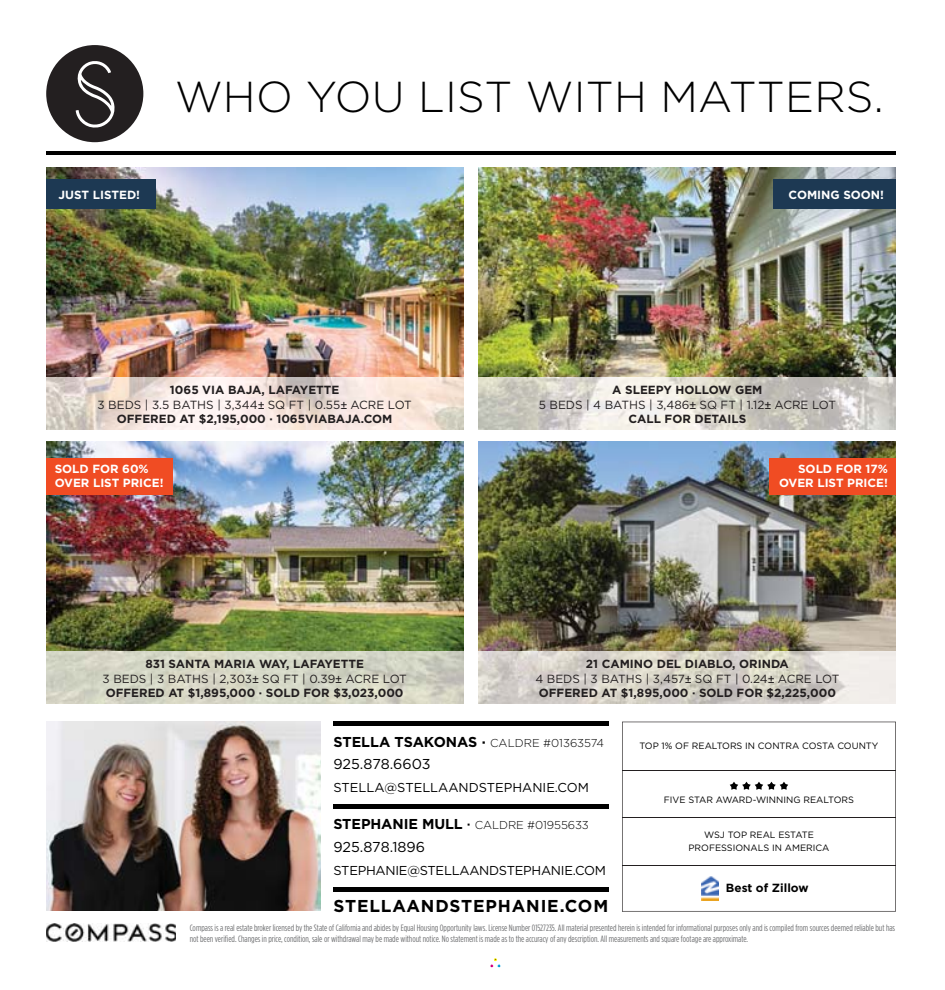
<style>
.page{position:relative;width:945px;height:990px;background:#fff}
.page>*{position:absolute;margin:0;border:0;box-sizing:border-box;transform-origin:0 0}
.t1{font:300 43.25px "Gotham";letter-spacing:.005em;color:#000}
.t2{font:700 17.25px "Gotham";letter-spacing:.05em;color:#000}
.t3{font:700 14.38px/22.9px "Gotham";color:#000}
.t4{font:14.38px "Gotham";color:#000}
.t5{font:12.88px "Gotham";letter-spacing:-.02em;color:#000}
.t6{font:12.88px "Gotham";color:#000}
.t7{font:700 11.75px/14.1px "Gotham";color:#231f20;text-align:center}
.t8{font:700 11.75px/14.1px "Gotham";color:#fff}
.t9{font:11.75px/14.1px "Gotham";color:#231f20;text-align:center}
.t10{font:700 11.75px "Gotham";color:#000}
.t11{font:300 11.5px "Gotham";letter-spacing:-.01em;color:#000}
.t12{font:9.12px/11px "Gotham Condensed";color:#6d6e70}
.t13{font:9.12px/13px "Gotham";color:#000;text-align:center}
.s1{font-weight:400}
.s2{font-family:"Arial";font-weight:400;font-style:italic}
.s3{font-weight:700}
.s4{font-family:"Arial";font-style:italic}
.s5{font-weight:300;font-size:11.5px}
.s6{font-weight:700;font-size:14.38px}
.s7{font-weight:500;font-size:14.38px}
</style>
<div class="page">
<div style="left:490px;top:958px;width:11px;height:10px;border:1px solid #fff"></div>
<svg style="left:46px;top:45px;width:97px;height:97px"></svg>
<div style="left:333px;top:804px;width:276px;height:5px;background:#000"></div>
<hr style="left:333px;top:722px;width:276px;height:4px;background:#000">
<hr style="left:333px;top:887px;width:276px;height:4px;background:#000">
<img style="left:46px;top:923px;width:130px;height:18px">
<hr style="left:46px;top:151px;width:850px;height:4px;background:#000">
<img style="left:46px;top:167px;width:417px;height:211px">
<img style="left:46px;top:441px;width:417px;height:211px">
<img style="left:479px;top:167px;width:417px;height:211px">
<img style="left:479px;top:441px;width:417px;height:211px">
<svg style="left:46px;top:378px;width:850px;height:52px;background:#e3dbd4"></svg>
<svg style="left:46px;top:652px;width:850px;height:52px;background:#d6d5c9"></svg>
<img style="left:46px;top:722px;width:274px;height:189px">
<div style="left:46px;top:179px;width:110px;height:30px;background:#1d3953"></div>
<div style="left:774px;top:179px;width:122px;height:30px;background:#1d3953"></div>
<div style="left:46px;top:458px;width:127px;height:37px;background:#f04c23"></div>
<div style="left:769px;top:458px;width:127px;height:37px;background:#f04c23"></div>
<svg style="left:622px;top:722px;width:274px;height:190px"></svg>
<hr style="left:622px;top:770px;width:274px;height:1px;background:#231f20">
<hr style="left:622px;top:817px;width:274px;height:1px;background:#231f20">
<hr style="left:622px;top:865px;width:274px;height:1px;background:#231f20">
<img style="left:702px;top:876px;width:17px;height:24px">
<svg style="left:730px;top:782px;width:58px;height:8px"></svg>
<h1 class="t1" style="left:175px;top:81px;width:710px">WHO YOU LIST WITH MATTERS.</h1>
<p class="t8" style="left:59px;top:188px;width:83px">JUST LISTED!</p>
<p class="t8" style="left:789px;top:188px;width:97px">COMING SOON!</p>
<p class="t7" style="left:97px;top:384px;width:316px">1065 VIA BAJA, LAFAYETTE<br><span class="s1">3 BEDS | 3.5 BATHS | 3,344</span><span class="s2">±</span> <span class="s1">SQ FT | 0.55</span><span class="s2">±</span> <span class="s1">ACRE LOT<br></span>OFFERED AT $2,195,000 · 1065VIABAJA.COM</p>
<p class="t9" style="left:539px;top:384px;width:299px"><span class="s3">A SLEEPY HOLLOW GEM<br></span>5 BEDS | 4 BATHS | 3,486<span class="s4">±</span> SQ FT | 1.12<span class="s4">±</span> ACRE LOT<br><span class="s3">CALL FOR DETAILS</span></p>
<p class="t8" style="left:55px;top:463px;width:110px">SOLD FOR 60%<br>OVER LIST PRICE!</p>
<p class="t8" style="left:779px;top:463px;width:110px;text-align:right">SOLD FOR 17%<br>OVER LIST PRICE!</p>
<p class="t7" style="left:103px;top:658px;width:306px">831 SANTA MARIA WAY, LAFAYETTE<br><span class="s1">3 BEDS | 3 BATHS | 2,303</span><span class="s2">±</span> <span class="s1">SQ FT | 0.39</span><span class="s2">±</span> <span class="s1">ACRE LOT<br></span>OFFERED AT $1,895,000 · SOLD FOR $3,023,000</p>
<p class="t7" style="left:535px;top:658px;width:305px">21 CAMINO DEL DIABLO, ORINDA<br><span class="s1">4 BEDS | 3 BATHS | 3,457</span><span class="s2">±</span> <span class="s1">SQ FT | 0.24</span><span class="s2">±</span> <span class="s1">ACRE LOT<br></span>OFFERED AT $1,895,000 · SOLD FOR $2,225,000</p>
<h3 class="t3" style="left:333px;top:731px;width:272px">STELLA TSAKONAS · <span class="s5">CALDRE #01363574<br></span><span class="s1">925.878.6603</span></h3>
<h3 class="t6" style="left:333px;top:783px;width:257px">STELLA@STELLAANDSTEPHANIE.COM</h3>
<p class="t11" style="left:333px;top:821px;width:257px"><span class="s6">STEPHANIE MULL</span> <span class="s7">·</span> CALDRE #01955633</p>
<h3 class="t4" style="left:333px;top:842px;width:93px">925.878.1896</h3>
<h3 class="t5" style="left:333px;top:866px;width:274px">STEPHANIE@STELLAANDSTEPHANIE.COM</h3>
<h2 class="t2" style="left:333px;top:900px;width:276px">STELLAANDSTEPHANIE.COM</h2>
<p class="t13" style="left:639px;top:740px;width:241px">TOP 1% OF REALTORS IN CONTRA COSTA COUNTY</p>
<p class="t13" style="left:664px;top:794px;width:192px">FIVE STAR AWARD-WINNING REALTORS</p>
<p class="t13" style="left:688px;top:830px;width:143px">WSJ TOP REAL ESTATE<br>PROFESSIONALS IN AMERICA</p>
<p class="t10" style="left:726px;top:884px;width:84px">Best of Zillow</p>
<p class="t12" style="left:190px;top:923px;width:707px">Compass is a real estate broker licensed by the State of California and abides by Equal Housing Opportunity laws. License Number 01527235. All material presented herein is intended for informational purposes only and is compiled from sources deemed reliable but has not been verified. Changes in price, condition, sale or withdrawal may be made without notice. No statement is made as to the accuracy of any description. All measurements and square footage are approximate.</p>
</div>
